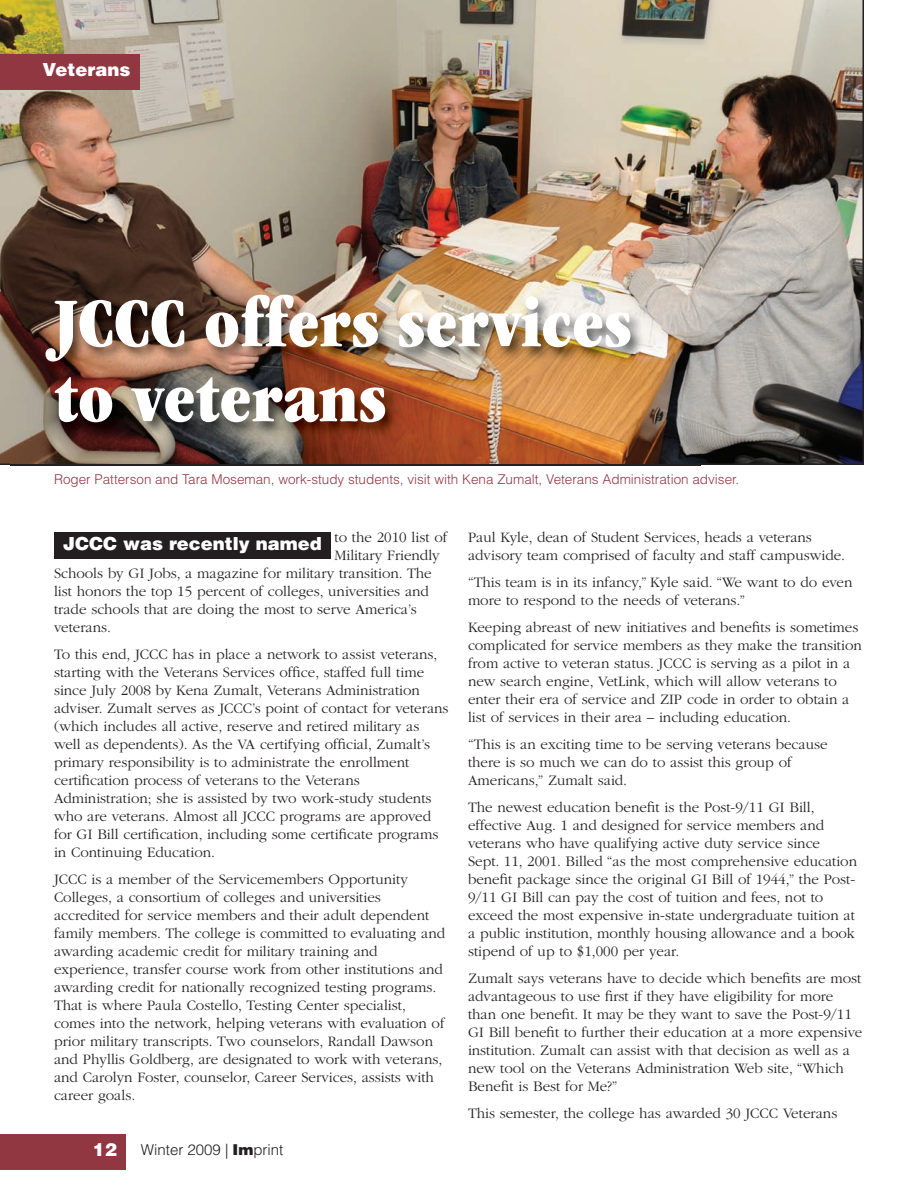
<style>
.page{position:relative;width:918px;height:1188px;background:#fff}
.page>*{position:absolute;margin:0;border:0;box-sizing:border-box;transform-origin:0 0}
.t1{font:72px/75px "ITC Garamond Std Ult Cond";color:#fff}
.t2{font:900 18px "Helvetica LT Std";color:#fff}
.t3{font:300 15px/18px "ITC Garamond Std";color:#231f20}
.t4{font:300 15px "Helvetica LT Std";color:#231f20}
.t5{font:300 13.5px "Helvetica LT Std";color:#913742}
.s1{font-weight:900}
</style>
<div class="page">
<img style="left:0;top:0;width:864px;height:465px">
<img style="left:11px;top:282px;width:690px;height:184px">
<div style="left:0;top:1134px;width:126px;height:36px;background:#913742"></div>
<div style="left:54px;top:532px;width:276px;height:28px;background:#231f20"></div>
<div style="left:0;top:54px;width:140px;height:36px;background:#913742"></div>
<p class="t2" style="left:42px;top:63px;width:90px">Veterans</p>
<h1 class="t1" style="left:54px;top:292px;width:580px">JCCC offers services to veterans</h1>
<p class="t5" style="left:54px;top:474px;width:687px">Roger Patterson and Tara Moseman, work-study students, visit with Kena Zumalt, Veterans Administration adviser.</p>
<p class="t3" style="left:335px;top:529px;width:114px">to the 2010 list of</p>
<p class="t3" style="left:335px;top:547px;width:107px">Military Friendly</p>
<p class="t3" style="left:54px;top:565px;width:379px">Schools by GI Jobs, a magazine for military transition. The</p>
<p class="t3" style="left:54px;top:583px;width:376px">list honors the top 15 percent of colleges, universities and</p>
<p class="t3" style="left:54px;top:601px;width:364px">trade schools that are doing the most to serve America’s</p>
<p class="t3" style="left:54px;top:619px;width:59px">veterans.</p>
<p class="t3" style="left:54px;top:646px;width:396px">To this end, JCCC has in place a network to assist veterans, starting with the Veterans Services office, staffed full time since July 2008 by Kena Zumalt, Veterans Administration adviser. Zumalt serves as JCCC’s point of contact for veterans (which includes all active, reserve and retired military as well as dependents). As the VA certifying official, Zumalt’s primary responsibility is to administrate the enrollment certification process of veterans to the Veterans Administration; she is assisted by two work-study students who are veterans. Almost all JCCC programs are approved for GI Bill certification, including some certificate programs in Continuing Education.</p>
<p class="t3" style="left:54px;top:871px;width:393px">JCCC is a member of the Servicemembers Opportunity Colleges, a consortium of colleges and universities accredited for service members and their adult dependent family members. The college is committed to evaluating and awarding academic credit for military training and experience, transfer course work from other institutions and awarding credit for nationally recognized testing programs.<br>That is where Paula Costello, Testing Center specialist, comes into the network, helping veterans with evaluation of prior military transcripts. Two counselors, Randall Dawson and Phyllis Goldberg, are designated to work with veterans, and Carolyn Foster, counselor, Career Services, assists with career goals.</p>
<p class="t2" style="left:63px;top:537px;width:260px">JCCC was recently named</p>
<p class="t2" style="left:93px;top:1143px;width:26px">12</p>
<p class="t4" style="left:141px;top:1144px;width:144px">Winter 2009 | <span class="s1">Im</span>print</p>
<p class="t3" style="left:468px;top:529px;width:379px">Paul Kyle, dean of Student Services, heads a veterans advisory team comprised of faculty and staff campuswide.</p>
<p class="t3" style="left:468px;top:574px;width:386px">“This team is in its infancy,” Kyle said. “We want to do even more to respond to the needs of veterans.”</p>
<p class="t3" style="left:468px;top:619px;width:395px">Keeping abreast of new initiatives and benefits is sometimes complicated for service members as they make the transition from active to veteran status. JCCC is serving as a pilot in a new search engine, VetLink, which will allow veterans to enter their era of service and ZIP code in order to obtain a list of services in their area – including education.</p>
<p class="t3" style="left:468px;top:736px;width:361px">“This is an exciting time to be serving veterans because there is so much we can do to assist this group of<br>Americans,” Zumalt said.</p>
<p class="t3" style="left:468px;top:799px;width:391px">The newest education benefit is the Post-9/11 GI Bill, effective Aug. 1 and designed for service members and veterans who have qualifying active duty service since<br>Sept. 11, 2001. Billed “as the most comprehensive education benefit package since the original GI Bill of 1944,” the Post-9/11 GI Bill can pay the cost of tuition and fees, not to exceed the most expensive in-state undergraduate tuition at a public institution, monthly housing allowance and a book stipend of up to $1,000 per year.</p>
<p class="t3" style="left:468px;top:970px;width:396px">Zumalt says veterans have to decide which benefits are most advantageous to use first if they have eligibility for more than one benefit. It may be they want to save the Post-9/11<br>GI Bill benefit to further their education at a more expensive institution. Zumalt can assist with that decision as well as a new tool on the Veterans Administration Web site, “Which Benefit is Best for Me?”</p>
<p class="t3" style="left:468px;top:1105px;width:371px">This semester, the college has awarded 30 JCCC Veterans</p>
</div>
